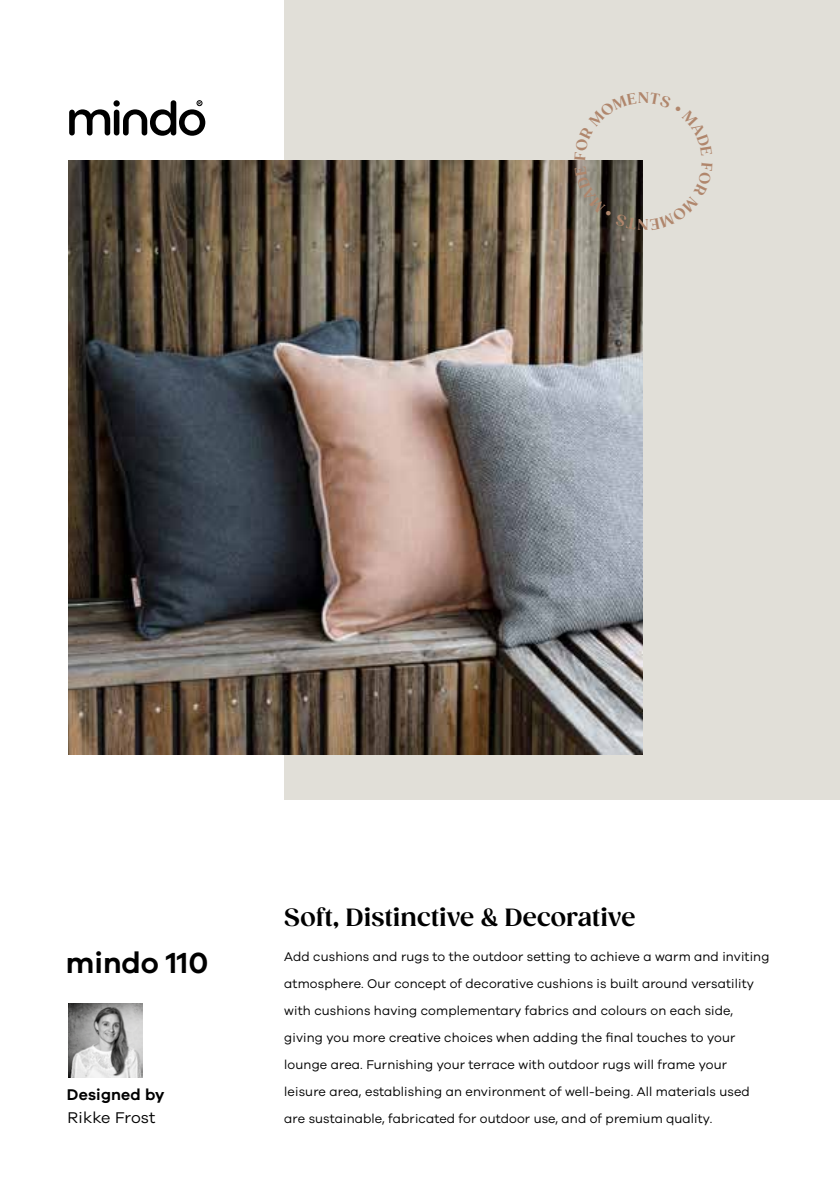
<style>
.page{position:relative;width:840px;height:1191px;background:#fff}
.page>*{position:absolute;margin:0;border:0;box-sizing:border-box;transform-origin:0 0}
.t1{font:600 30px "Galano Grotesque";color:#000}
.t2{font:700 24px "Gazpacho";letter-spacing:.005em;color:#000}
.t3{font:16px "Galano Grotesque";letter-spacing:.01em;color:#000}
.t4{font:600 16px "Galano Grotesque";letter-spacing:.01em;color:#000}
.t5{font:700 14.8px "Gazpacho";color:#b0866c}
.t6{font:13px/27px "Galano Grotesque";letter-spacing:.01em;color:#000}
</style>
<div class="page">
<img style="left:69px;top:1003px;width:73px;height:74px">
<div style="left:284px;top:0;width:555px;height:799px;background:#e1dfd8"></div>
<svg style="left:69px;top:100px;width:136px;height:36px"></svg>
<img style="left:68px;top:161px;width:574px;height:593px">
<svg style="left:574px;top:166px;width:62px;height:64px;background:#6c685d"></svg>
<p class="t5" style="left:637px;top:89px;width:12px">N</p>
<p class="t5" style="left:648px;top:233px;width:12px;rotate:-180deg">N</p>
<h1 class="t1" style="left:66px;top:944px;width:144px">mindo 110</h1>
<p class="t4" style="left:67px;top:1085px;width:99px">Designed by</p>
<p class="t3" style="left:68px;top:1108px;width:89px">Rikke Frost</p>
<h2 class="t2" style="left:284px;top:903px;width:352px">Soft, Distinctive &amp; Decorative</h2>
<p class="t6" style="left:284px;top:942px;width:486px">Add cushions and rugs to the outdoor setting to achieve a warm and inviting atmosphere. Our concept of decorative cushions is built around versatility with cushions having complementary fabrics and colours on each side, giving you more creative choices when adding the final touches to your lounge area. Furnishing your terrace with outdoor rugs will frame your leisure area, establishing an environment of well-being. All materials used are sustainable, fabricated for outdoor use, and of premium quality.</p>
</div>
